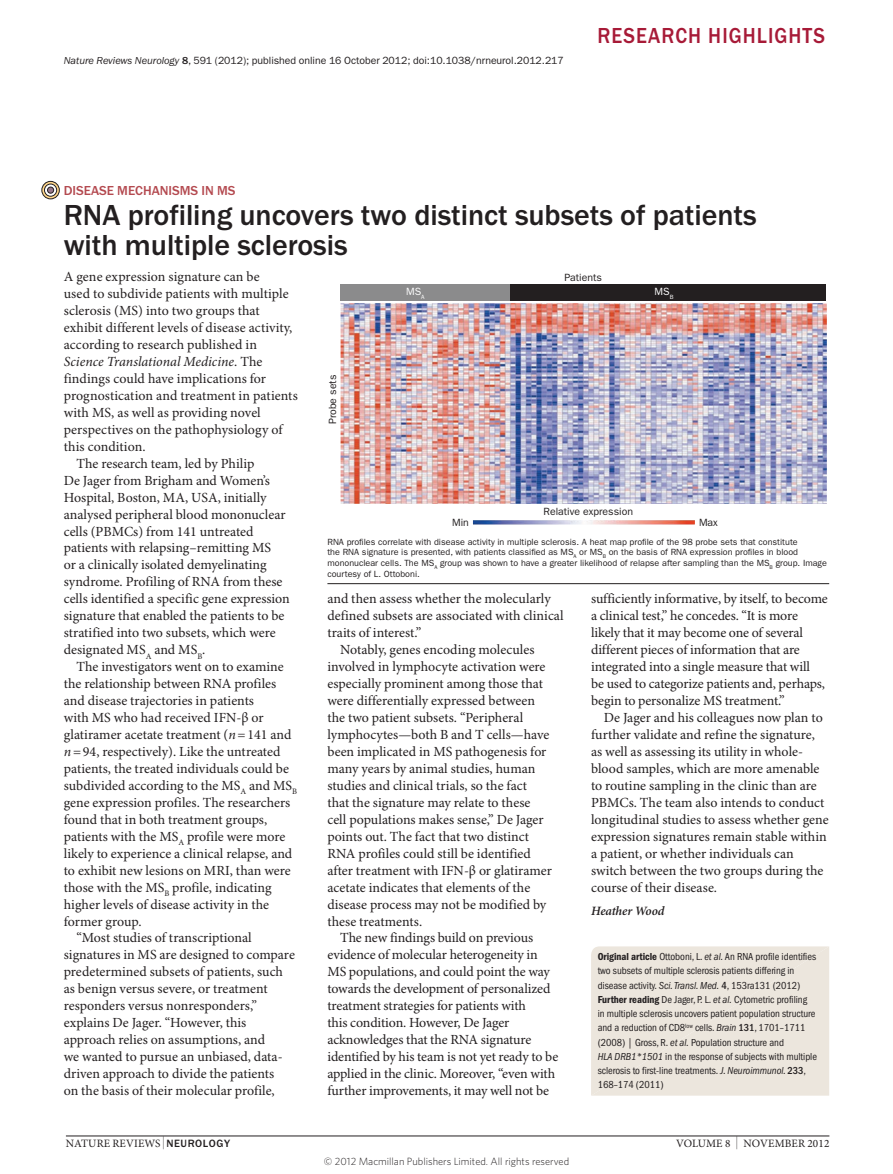
<style>
.page{position:relative;width:893px;height:1174px;background:#fff}
.page>*{position:absolute;margin:0;border:0;box-sizing:border-box;transform-origin:0 0}
.Title{font:500 30px/30px "ITC Franklin Gothic Std";letter-spacing:-.005em;color:#231f20}
.t1{font:500 22.5px "ITC Franklin Gothic Std";letter-spacing:.05em;color:#a71a37;scale:.9 1}
.Body_text{font:13.95px/17px "Minion Pro";color:#231f20}
.Body_first{font:13.95px/17px "Minion Pro";letter-spacing:.005em;color:#231f20}
.Strapline{font:500 13.5px "ITC Franklin Gothic Std";letter-spacing:-.005em;color:#b44a50}
.Authors{font:italic 600 12.75px "Minion Pro";letter-spacing:-.01em;color:#231f20}
.t2{font:11.25px "Minion Pro";letter-spacing:.01em;color:#231f20}
.References{font:condensed 10.5px/14.2px "ITC Franklin Gothic Std";letter-spacing:-.005em;color:#231f20}
.Citation_line{font:10.5px "ITC Franklin Gothic Std Book 2";letter-spacing:-.005em;color:#231f20}
.t3{font:300 10.5px "Whitney";color:#231f20}
.t4{font:10.5px "ITC Franklin Gothic Std";color:#231f20}
.t5{font:10.5px "ITC Franklin Gothic Std";color:#fff}
.Figure_credit{font:9px/10.8px "ITC Franklin Gothic Std Book 2";color:#231f20}
.s1{font-family:"ITC Franklin Gothic Std";font-style:italic}
.s2{font-family:"ITC Franklin Gothic Std";font-weight:500}
.s3{font-style:italic}
.s4{font-family:"ITC Franklin Gothic Std Dm Cd";font-stretch:normal}
.s5{font-weight:500}
.s6{font-size:12.9px}
.s7{font-family:"ITC Franklin Gothic Std";font-weight:500;font-size:10.95px}
</style>
<div class="page">
<hr style="left:66px;top:1135px;width:763px;height:1px;background:#231f20">
<div style="left:591px;top:946px;width:238px;height:149px;background:#ece6dd"></div>
<img style="left:473px;top:520px;width:222px;height:4px">
<img style="left:341px;top:303px;width:486px;height:201px">
<svg style="left:473px;top:524px;width:222px;height:1px"></svg>
<div style="left:341px;top:285px;width:485px;height:16px;background:#8b8b8c"></div>
<div style="left:511px;top:285px;width:315px;height:16px;background:#231f20"></div>
<svg style="left:42px;top:181px;width:17px;height:18px"></svg>
<div style="left:42px;top:181px;width:18px;height:18px;border:1px solid #231f20;border-radius:50%"></div>
<svg style="left:44px;top:184px;width:13px;height:12px"></svg>
<div style="left:44px;top:184px;width:13px;height:12px;border:1px solid #231f20;border-radius:50%"></div>
<svg style="left:48px;top:187px;width:6px;height:6px"></svg>
<div style="left:47px;top:187px;width:7px;height:6px;border:1px solid #231f20;border-radius:50%"></div>
<hr style="left:327px;top:583px;width:502px;height:1px;background:#231f20">
<p class="Citation_line" style="left:64px;top:54px;width:502px"><span class="s1">Nature Reviews Neurology</span> <span class="s2">8</span>, 591 (2012); published online 16 October 2012; doi:10.1038/nrneurol.2012.217</p>
<p class="t1" style="left:598px;top:22px;width:254px">RESEARCH HIGHLIGHTS</p>
<p class="Strapline" style="left:64px;top:183px;width:173px">DISEASE MECHANISMS IN MS</p>
<p class="Title" style="left:64px;top:200px;width:694px">RNA profiling uncovers two distinct subsets of patients with multiple sclerosis</p>
<p class="Body_first" style="left:64px;top:269px;width:235px">A gene expression signature can be<br>used to subdivide patients with multiple sclerosis (MS) into two groups that exhibit different levels of disease activity, according to research published in <span class="s3">Science Translational Medicine</span>. The findings could have implications for prognostication and treatment in patients with MS, as well as providing novel perspectives on the pathophysiology of this condition.</p>
<p class="Body_text" style="left:64px;top:455px;width:228px;text-indent:13px">The research team, led by Philip<br>De Jager from Brigham and Women’s Hospital, Boston, MA, USA, initially analysed peripheral blood mononuclear cells (PBMCs) from 141 untreated patients with relapsing–remitting MS<br>or a clinically isolated demyelinating syndrome. Profiling of RNA from these cells identified a specific gene expression signature that enabled the patients to be stratified into two subsets, which were designated MS<sub>A</sub> and MS<sub>B</sub>.</p>
<p class="Body_text" style="left:64px;top:659px;width:235px;text-indent:13px">The investigators went on to examine the relationship between RNA profiles and disease trajectories in patients<br>with MS who had received IFN-β or glatiramer acetate treatment (<span class="s3">n</span>=141 and <span class="s3">n</span>=94, respectively). Like the untreated patients, the treated individuals could be subdivided according to the MS<sub>A</sub> and MS<sub>B </sub>gene expression profiles. The researchers found that in both treatment groups, patients with the MS<sub>A</sub> profile were more likely to experience a clinical relapse, and to exhibit new lesions on MRI, than were those with the MS<sub>B</sub> profile, indicating higher levels of disease activity in the former group.</p>
<p class="Body_text" style="left:64px;top:930px;width:233px;text-indent:13px">“Most studies of transcriptional signatures in MS are designed to compare predetermined subsets of patients, such as benign versus severe, or treatment responders versus nonresponders,” explains De Jager. “However, this approach relies on assumptions, and<br>we wanted to pursue an unbiased, data&shy;driven approach to divide the patients<br>on the basis of their molecular profile,</p>
<p class="t4" style="left:565px;top:271px;width:39px">Patients</p>
<p class="t4" style="left:327px;top:424px;width:51px;rotate:-90deg">Probe sets</p>
<p class="t5" style="left:406px;top:285px;width:20px">MS<sub>A</sub></p>
<p class="t5" style="left:655px;top:285px;width:20px">MS<sub>B</sub></p>
<p class="t4" style="left:544px;top:506px;width:91px">Relative expression</p>
<p class="t4" style="left:452px;top:516px;width:18px">Min</p>
<p class="t4" style="left:699px;top:516px;width:20px">Max</p>
<p class="Figure_credit" style="left:327px;top:536px;width:501px">RNA profiles correlate with disease activity in multiple sclerosis. A heat map profile of the 98 probe sets that constitute<br>the RNA signature is presented, with patients classified as MS<sub>A</sub> or MS<sub>B</sub> on the basis of RNA expression profiles in blood mononuclear cells. The MS<sub>A</sub> group was shown to have a greater likelihood of relapse after sampling than the MS<sub>B</sub> group. Image courtesy of L. Ottoboni.</p>
<p class="Body_text" style="left:327px;top:591px;width:238px">and then assess whether the molecularly defined subsets are associated with clinical traits of interest.”</p>
<p class="Body_text" style="left:327px;top:642px;width:226px;text-indent:13px">Notably, genes encoding molecules involved in lymphocyte activation were especially prominent among those that were differentially expressed between the two patient subsets. “Peripheral lymphocytes—both B and T cells—have been implicated in MS pathogenesis for many years by animal studies, human studies and clinical trials, so the fact that the signature may relate to these cell populations makes sense,” De Jager points out. The fact that two distinct RNA profiles could still be identified after treatment with IFN-β or glatiramer acetate indicates that elements of the disease process may not be modified by these treatments.</p>
<p class="Body_text" style="left:327px;top:930px;width:232px;text-indent:13px">The new findings build on previous evidence of molecular heterogeneity in MS populations, and could point the way towards the development of personalized treatment strategies for patients with<br>this condition. However, De Jager acknowledges that the RNA signature identified by his team is not yet ready to be applied in the clinic. Moreover, “even with further improvements, it may well not be</p>
<p class="Body_text" style="left:591px;top:591px;width:238px">sufficiently informative, by itself, to become a clinical test,” he concedes. “It is more likely that it may become one of several different pieces of information that are integrated into a single measure that will<br>be used to categorize patients and, perhaps, begin to personalize MS treatment.”</p>
<p class="Body_text" style="left:591px;top:709px;width:239px;text-indent:13px">De Jager and his colleagues now plan to further validate and refine the signature, as well as assessing its utility in whole&shy;blood samples, which are more amenable to routine sampling in the clinic than are PBMCs. The team also intends to conduct longitudinal studies to assess whether gene expression signatures remain stable within a patient, or whether individuals can switch between the two groups during the course of their disease.</p>
<p class="Authors" style="left:591px;top:903px;width:75px">Heather Wood</p>
<p class="References" style="left:598px;top:949px;width:221px"><span class="s4">Original article</span> Ottoboni, L. <span class="s3">et al.</span> An RNA profile identifies two subsets of multiple sclerosis patients differing in disease activity. <span class="s3">Sci. Transl. Med.</span> <span class="s5">4</span>, 153ra131 (2012)<br><span class="s4">Further reading</span> De Jager, P. L. <span class="s3">et al.</span> Cytometric profiling<br>in multiple sclerosis uncovers patient population structure and a reduction of CD8<sup>low</sup> cells. <span class="s3">Brain</span> <span class="s5">131</span>, 1701–1711 (2008) | Gross, R. <span class="s3">et al.</span> Population structure and<br><span class="s3">HLA DRB1*1501</span> in the response of subjects with multiple sclerosis to first-line treatments. <span class="s3">J. Neuroimmunol.</span> <span class="s5">233</span>, 168–174 (2011)</p>
<p class="t2" style="left:66px;top:1136px;width:165px">NATURE REVIEWS <span class="s6">|</span> <span class="s7">NEUROLOGY</span></p>
<p class="t2" style="left:676px;top:1136px;width:155px">VOLUME 8 <span class="s6">|</span> NOVEMBER 2012</p>
<p class="t3" style="left:324px;top:1154px;width:247px">© 2012 Macmillan Publishers Limited. All rights reserved</p>
</div>
